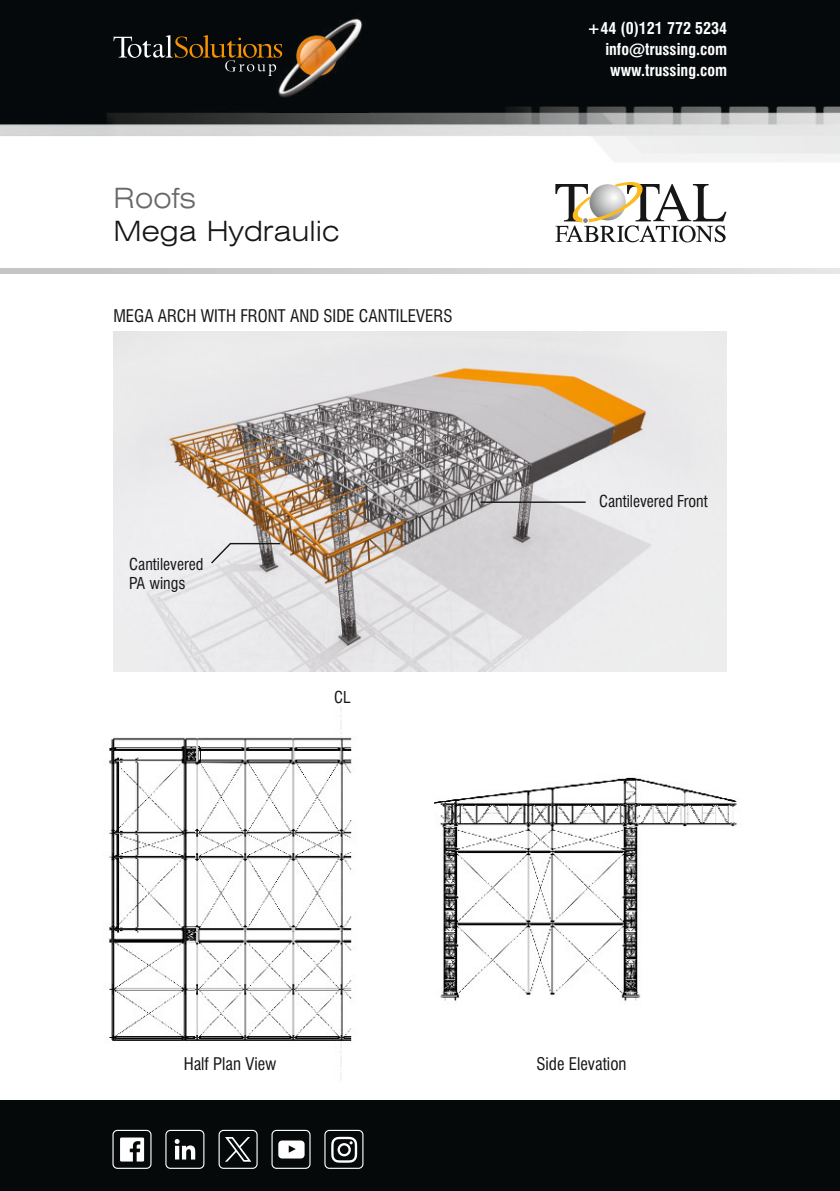
<style>
.page{position:relative;width:840px;height:1191px;background:#fff}
.page>*{position:absolute;margin:0;border:0;box-sizing:border-box;transform-origin:0 0}
.t1{font:300 expanded 28px "Swiss 721 BT";color:#151616}
.t2{font:300 expanded 28px "Swiss 721 BT";color:#686868}
.t3{font:condensed 17px "Swiss 721 BT";color:#151616}
.t4{font:700 condensed 16px/21.2px "Swiss 721 BT";color:#fff;text-align:right}
.t5{font:condensed 16px/19.2px "Swiss 721 BT";color:#151616}
</style>
<div class="page">
<img style="left:113px;top:331px;width:613px;height:341px">
<img style="left:0;top:0;width:839px;height:162px">
<img style="left:269px;top:12px;width:99px;height:100px">
<svg style="left:113px;top:35px;width:170px;height:41px;background:#282319"></svg>
<svg style="left:0;top:269px;width:839px;height:5px;background:#d2d2d2"></svg>
<div style="left:0;top:1100px;width:839px;height:91px;background:#06090a"></div>
<div style="left:218px;top:1129px;width:39px;height:39px;border:1px solid #fff;border-radius:4px"></div>
<svg style="left:225px;top:1137px;width:26px;height:24px"></svg>
<div style="left:112px;top:1129px;width:39px;height:39px;border:1px solid #fff;border-radius:4px"></div>
<div style="left:165px;top:1129px;width:39px;height:39px;border:1px solid #fff;border-radius:4px"></div>
<div style="left:271px;top:1129px;width:39px;height:39px;border:1px solid #fff;border-radius:4px"></div>
<div style="left:324px;top:1129px;width:39px;height:39px;border:1px solid #fff;border-radius:4px"></div>
<svg style="left:331px;top:1136px;width:26px;height:26px"></svg>
<svg style="left:278px;top:1140px;width:26px;height:18px"></svg>
<svg style="left:174px;top:1139px;width:21px;height:20px"></svg>
<svg style="left:120px;top:1137px;width:24px;height:24px"></svg>
<hr style="left:480px;top:501px;width:105px;height:2px;background:#151616">
<svg style="left:209px;top:542px;width:72px;height:23px;background:#c4c2c4"></svg>
<svg style="left:555px;top:182px;width:171px;height:61px"></svg>
<img style="left:109px;top:707px;width:628px;height:373px">
<h1 class="t2" style="left:113px;top:186px;width:84px">Roofs</h1>
<h1 class="t1" style="left:113px;top:220px;width:227px">Mega Hydraulic</h1>
<p class="t3" style="left:113px;top:309px;width:340px">MEGA ARCH WITH FRONT AND SIDE CANTILEVERS</p>
<p class="t5" style="left:129px;top:556px;width:76px">Cantilevered<br>PA wings</p>
<p class="t5" style="left:334px;top:689px;width:18px">CL</p>
<p class="t4" style="left:586px;top:19px;width:141px">+44 (0)121 772 5234 info@trussing.com www.trussing.com</p>
<p class="t5" style="left:598px;top:493px;width:110px">Cantilevered Front</p>
<p class="t3" style="left:184px;top:1056px;width:94px">Half Plan View</p>
<p class="t3" style="left:536px;top:1056px;width:92px">Side Elevation</p>
</div>
